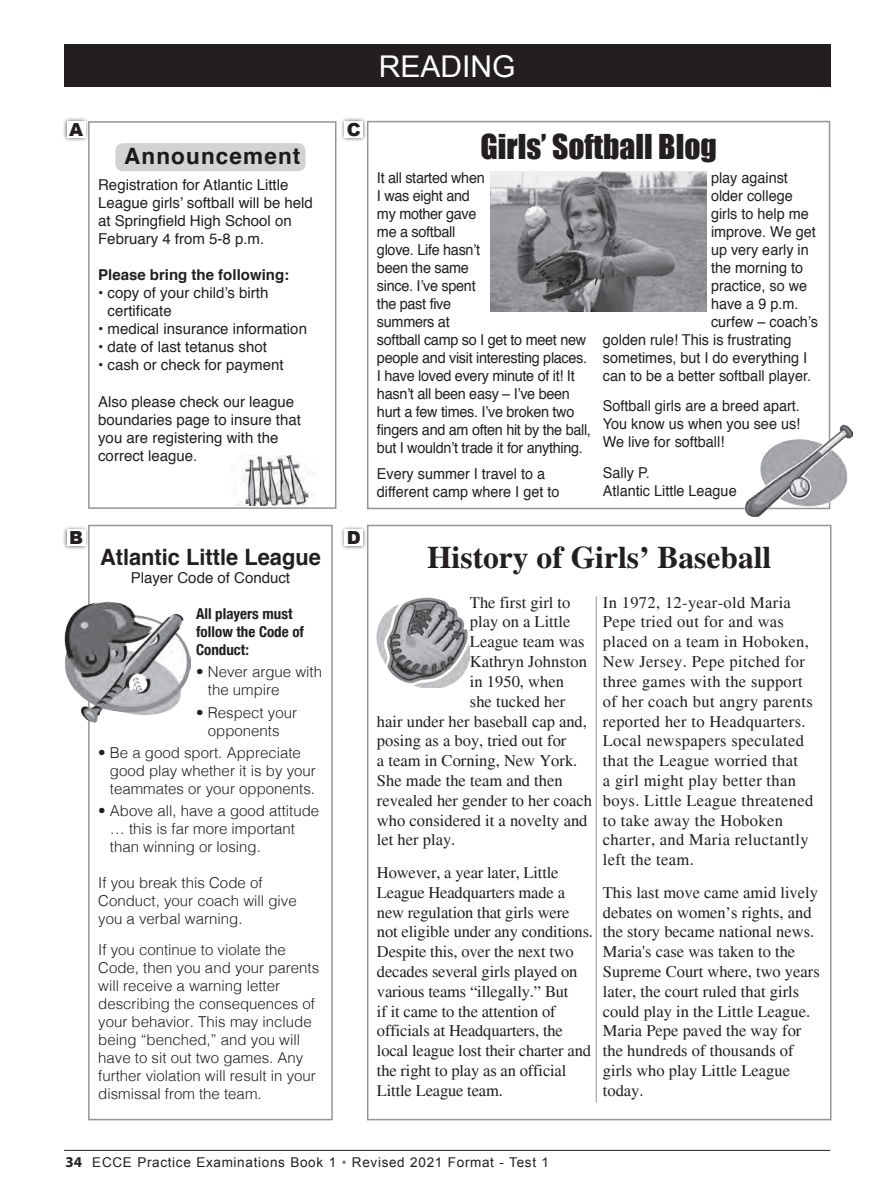
<style>
.page{position:relative;width:893px;height:1192px;background:#fff}
.page>*{position:absolute;margin:0;border:0;box-sizing:border-box;transform-origin:0 0}
.t1{font:700 31.5px "Times";color:#231f20}
.t2{font:31.5px "Impact";color:#231f20}
.t3{font:30px "Arial";color:#fff}
.t4{font:700 22.5px "Helvetica";color:#231f20}
.t5{font:700 22.5px "Helvetica";letter-spacing:.05em;color:#231f20}
.t6{font:900 18px "Arial";color:#231f20}
.t7{font:16.5px/19.8px "Times";color:#231f20}
.t8{font:16.5px/19.8px "Times";letter-spacing:.02em;color:#231f20}
.t9{font:300 15px/18px "Helvetica";color:#231f20}
.t10{font:15px/18px "Helvetica";color:#231f20;scale:.96 1}
.t11{font:15px/18px "Helvetica";color:#231f20}
.t12{font:15px/18px "Helvetica";letter-spacing:-.02em;color:#231f20;scale:.96 1}
.t13{font:700 condensed 15px/18px "Helvetica Neue";color:#231f20}
.t14{font:700 15px "Helvetica";color:#231f20}
.t15{font:13.5px "Arial";letter-spacing:.05em;color:#231f20}
.s1{font-family:"Myriad Pro";font-weight:700;font-size:15px}
.s2{color:#76787b}
</style>
<div class="page">
<hr style="left:64px;top:1149px;width:765px;height:1px;background:#231f20">
<div style="left:64px;top:44px;width:765px;height:43px;background:#231f20"></div>
<div style="left:367px;top:524px;width:464px;height:596px;border:2px solid #939598"></div>
<hr style="left:595px;top:596px;width:1px;height:506px;background:#939598">
<img style="left:377px;top:597px;width:92px;height:90px">
<div style="left:88px;top:524px;width:244px;height:596px;border:2px solid #939598"></div>
<div style="left:367px;top:121px;width:462px;height:388px;border:2px solid #939598"></div>
<div style="left:88px;top:121px;width:248px;height:388px;border:2px solid #939598"></div>
<div style="left:115px;top:143px;width:190px;height:28px;background:#d1d2d4;border-radius:8px"></div>
<img style="left:490px;top:171px;width:216px;height:141px">
<img style="left:743px;top:424px;width:108px;height:92px">
<img style="left:238px;top:456px;width:71px;height:49px">
<img style="left:64px;top:601px;width:126px;height:121px">
<div style="left:340px;top:525px;width:27px;height:26px;background:#231f20;opacity:.75"></div>
<div style="left:344px;top:529px;width:18px;height:17px;background:#fff"></div>
<div style="left:63px;top:525px;width:27px;height:26px;background:#231f20;opacity:.75"></div>
<div style="left:67px;top:529px;width:18px;height:17px;background:#fff"></div>
<div style="left:340px;top:117px;width:27px;height:25px;background:#231f20;opacity:.75"></div>
<div style="left:344px;top:121px;width:18px;height:17px;background:#fff"></div>
<div style="left:63px;top:117px;width:27px;height:25px;background:#231f20;opacity:.75"></div>
<div style="left:67px;top:121px;width:18px;height:17px;background:#fff"></div>
<h2 class="t3" style="left:378px;top:47px;width:138px">READING</h2>
<p class="t6" style="left:69px;top:116px;width:16px">A</p>
<p class="t6" style="left:346px;top:116px;width:16px">C</p>
<h3 class="t5" style="left:124px;top:138px;width:178px">Announcement</h3>
<p class="t11" style="left:98px;top:176px;width:216px">Registration for Atlantic Little<br>League girls’ softball will be held at Springfield High School on<br>February 4 from 5-8 p.m.</p>
<p class="t14" style="left:98px;top:263px;width:192px">Please bring the following:</p>
<p class="t11" style="left:107px;top:284px;width:162px;text-indent:-9px">• copy of your child’s birth certificate</p>
<p class="t11" style="left:98px;top:320px;width:210px">• medical insurance information</p>
<p class="t11" style="left:98px;top:338px;width:170px">• date of last tetanus shot</p>
<p class="t11" style="left:98px;top:356px;width:187px">• cash or check for payment</p>
<p class="t11" style="left:98px;top:392px;width:204px">Also please check our league boundaries page to insure that you are registering with the correct league.</p>
<p class="t6" style="left:69px;top:525px;width:16px">B</p>
<p class="t6" style="left:346px;top:525px;width:16px">D</p>
<h3 class="t4" style="left:100px;top:539px;width:222px">Atlantic Little League</h3>
<p class="t11" style="left:131px;top:569px;width:161px">Player Code of Conduct</p>
<p class="t13" style="left:196px;top:603px;width:109px">All players must follow the Code of<br>Conduct:</p>
<p class="t9" style="left:208px;top:662px;width:116px;text-indent:-12px">• Never argue with the umpire</p>
<p class="t9" style="left:196px;top:702px;width:102px;text-align:center">• Respect your opponents</p>
<p class="t9" style="left:110px;top:742px;width:207px;text-indent:-12px">• Be a good sport. Appreciate good play whether it is by your teammates or your opponents.</p>
<p class="t9" style="left:110px;top:800px;width:211px;text-indent:-12px">• Above all, have a good attitude … this is far more important than winning or losing.</p>
<p class="t9" style="left:98px;top:872px;width:200px">If you break this Code of<br>Conduct, your coach will give you a verbal warning.</p>
<p class="t9" style="left:98px;top:939px;width:222px">If you continue to violate the<br>Code, then you and your parents will receive a warning letter describing the consequences of your behavior. This may include being “benched,” and you will have to sit out two games. Any further violation will result in your dismissal from the team.</p>
<h1 class="t2" style="left:480px;top:122px;width:238px">Girls’ Softball Blog</h1>
<p class="t12" style="left:377px;top:169px;width:224px">It all started when<br>I was eight and<br>my mother gave<br>me a softball<br>glove. Life hasn’t<br>been the same<br>since. I’ve spent<br>the past five<br>summers at<br>softball camp so I get to meet new people and visit interesting places.<br>I have loved every minute of it! It hasn’t all been easy – I’ve been hurt a few times. I’ve broken two fingers and am often hit by the ball, but I wouldn’t trade it for anything.</p>
<p class="t10" style="left:377px;top:465px;width:191px">Every summer I travel to a different camp where I get to</p>
<p class="t10" style="left:710px;top:169px;width:82px">play against</p>
<p class="t10" style="left:710px;top:187px;width:87px">older college</p>
<p class="t10" style="left:710px;top:205px;width:103px">girls to help me</p>
<p class="t10" style="left:710px;top:223px;width:110px">improve. We get</p>
<p class="t10" style="left:710px;top:241px;width:103px">up very early in</p>
<p class="t10" style="left:710px;top:259px;width:97px">the morning to</p>
<p class="t10" style="left:710px;top:277px;width:102px">practice, so we</p>
<p class="t10" style="left:710px;top:295px;width:92px">have a 9 p.m.</p>
<p class="t10" style="left:710px;top:313px;width:113px">curfew – coach’s</p>
<p class="t10" style="left:602px;top:331px;width:198px">golden rule! This is frustrating</p>
<p class="t10" style="left:602px;top:349px;width:214px">sometimes, but I do everything I</p>
<p class="t10" style="left:602px;top:367px;width:218px">can to be a better softball player.</p>
<p class="t10" style="left:602px;top:397px;width:207px;text-align:justify">Softball girls are a breed apart.<br>You know us when you see us!<br>We live for softball!</p>
<p class="t10" style="left:602px;top:464px;width:141px">Sally P.<br>Atlantic Little League</p>
<h1 class="t1" style="left:427px;top:539px;width:345px">History of Girls’ Baseball</h1>
<p class="t7" style="left:469px;top:592px;width:102px">The first girl to</p>
<p class="t7" style="left:469px;top:612px;width:102px">play on a Little</p>
<p class="t7" style="left:469px;top:632px;width:116px">League team was</p>
<p class="t7" style="left:469px;top:651px;width:118px">Kathryn Johnston</p>
<p class="t7" style="left:469px;top:671px;width:95px">in 1950, when</p>
<p class="t7" style="left:469px;top:691px;width:97px">she tucked her</p>
<p class="t7" style="left:377px;top:711px;width:211px">hair under her baseball cap and,</p>
<p class="t7" style="left:377px;top:731px;width:191px">posing as a boy, tried out for</p>
<p class="t7" style="left:377px;top:750px;width:202px">a team in Corning, New York.</p>
<p class="t7" style="left:377px;top:770px;width:187px">She made the team and then</p>
<p class="t7" style="left:377px;top:790px;width:216px">revealed her gender to her coach</p>
<p class="t7" style="left:377px;top:810px;width:212px">who considered it a novelty and</p>
<p class="t7" style="left:377px;top:830px;width:80px">let her play.</p>
<p class="t7" style="left:377px;top:862px;width:217px">However, a year later, Little<br>League Headquarters made a new regulation that girls were not eligible under any conditions.<br>Despite this, over the next two decades several girls played on various teams “illegally.” But<br>if it came to the attention of officials at Headquarters, the local league lost their charter and the right to play as an official<br>Little League team.</p>
<p class="t8" style="left:602px;top:592px;width:212px">In 1972, 12-year-old Maria<br>Pepe tried out for and was placed on a team in Hoboken,<br>New Jersey. Pepe pitched for three games with the support of her coach but angry parents reported her to Headquarters.<br>Local newspapers speculated that the League worried that<br>a girl might play better than boys. Little League threatened to take away the Hoboken charter, and Maria reluctantly left the team.</p>
<p class="t7" style="left:602px;top:882px;width:218px">This last move came amid lively debates on women’s rights, and the story became national news.<br>Maria's case was taken to the<br>Supreme Court where, two years later, the court ruled that girls could play in the Little League.<br>Maria Pepe paved the way for the hundreds of thousands of girls who play Little League today.</p>
<p class="t15" style="left:66px;top:1152px;width:484px"><span class="s1">34</span> ECCE Practice Examinations Book 1 <span class="s2">•</span> Revised 2021 Format - Test 1</p>
</div>
